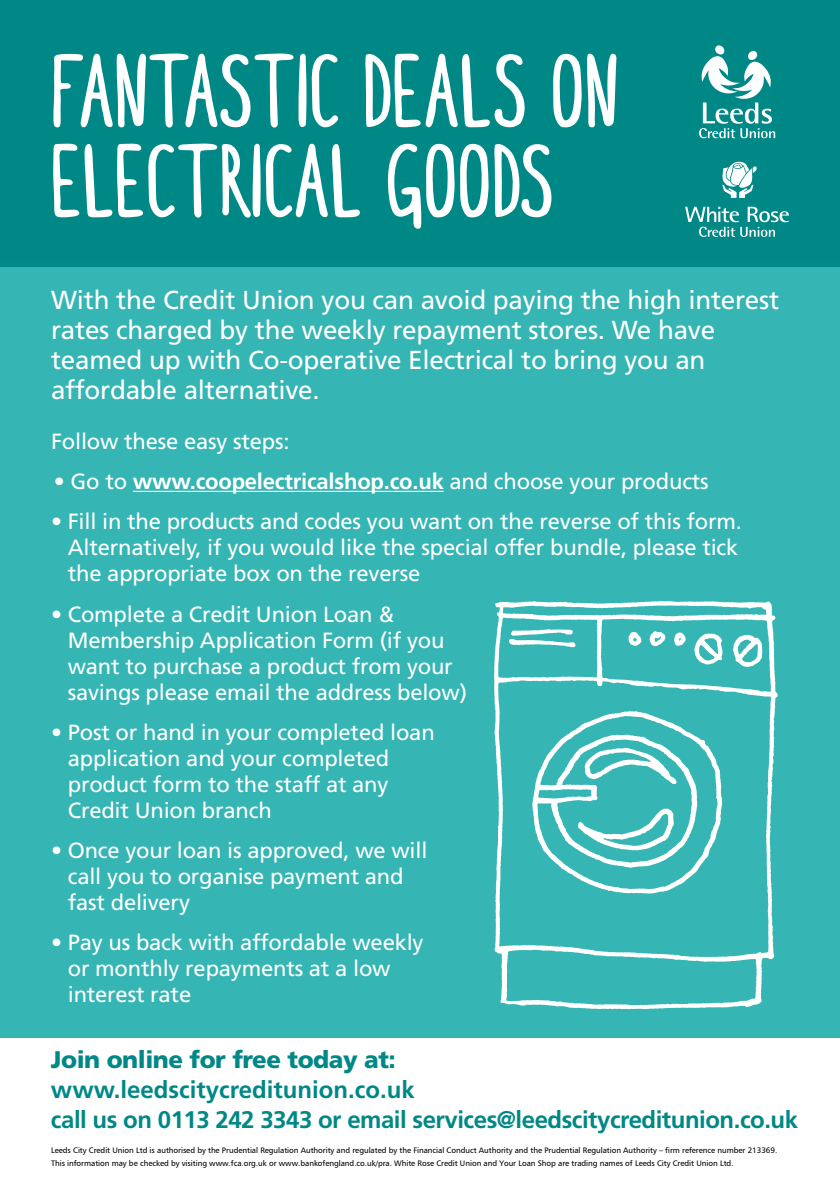
<style>
.page{position:relative;width:840px;height:1191px;background:#fff}
.page>*{position:absolute;margin:0;border:0;box-sizing:border-box;transform-origin:0 0}
.t1{font:98px/90px "Itchy Handwriting";letter-spacing:-.005em;color:#fff;scale:1.17 1}
.t2{font:26px/30px "Frutiger";letter-spacing:-.01em;color:#fff}
.t3{font:700 24px/30px "Frutiger";letter-spacing:-.02em;color:#008887}
.t4{font:900 24px "Frutiger";letter-spacing:-.02em;color:#008887}
.t5{font:22px/26px "Frutiger";letter-spacing:-.01em;color:#fff}
.t6{font:700 22px "Frutiger";letter-spacing:-.01em;color:#fff}
.t7{font:8px/12.8px "Humanist 777 BT Roman B";letter-spacing:-.005em;color:#000}
.s1{font-weight:400}
</style>
<div class="page">
<div style="left:0;top:0;width:839px;height:1037px;background:#35b5b3"></div>
<div style="left:0;top:0;width:839px;height:266px;background:#008887"></div>
<svg style="left:699px;top:45px;width:75px;height:93px"></svg>
<svg style="left:722px;top:161px;width:35px;height:37px"></svg>
<svg style="left:685px;top:207px;width:103px;height:30px"></svg>
<svg style="left:53px;top:53px;width:285px;height:75px"></svg>
<svg style="left:365px;top:53px;width:160px;height:75px"></svg>
<svg style="left:553px;top:53px;width:64px;height:75px"></svg>
<svg style="left:53px;top:143px;width:307px;height:75px"></svg>
<svg style="left:387px;top:143px;width:165px;height:86px"></svg>
<hr style="left:133px;top:491px;width:310px;height:1px;background:#fff">
<svg style="left:494px;top:601px;width:283px;height:408px"></svg>
<svg style="left:508px;top:629px;width:67px;height:18px"></svg>
<h1 class="t1" style="left:51px;top:49px;width:487px">FANTASTIC DEALS ON<br>ELECTRICAL GOODS</h1>
<p class="t2" style="left:51px;top:285px;width:729px">With the Credit Union you can avoid paying the high interest rates charged by the weekly repayment stores. We have teamed up with Co-operative Electrical to bring you an affordable alternative.</p>
<p class="t5" style="left:51px;top:428px;width:240px">Follow these easy steps:</p>
<p class="t6" style="left:54px;top:468px;width:656px"><span class="s1">• Go to</span> www.coopelectricalshop.co.uk <span class="s1">and choose your products</span></p>
<p class="t5" style="left:68px;top:509px;width:675px;text-indent:-17px">• Fill in the products and codes you want on the reverse of this form.<br>Alternatively, if you would like the special offer bundle, please tick the appropriate box on the reverse</p>
<p class="t5" style="left:68px;top:601px;width:400px;text-indent:-17px">• Complete a Credit Union Loan &amp; Membership Application Form (if you want to purchase a product from your savings please email the address below)</p>
<p class="t5" style="left:68px;top:719px;width:368px;text-indent:-17px">• Post or hand in your completed loan application and your completed product form to the staff at any<br>Credit Union branch</p>
<p class="t5" style="left:68px;top:837px;width:361px;text-indent:-17px">• Once your loan is approved, we will call you to organise payment and fast delivery</p>
<p class="t5" style="left:68px;top:929px;width:357px;text-indent:-17px">• Pay us back with affordable weekly or monthly repayments at a low interest rate</p>
<p class="t4" style="left:51px;top:1045px;width:346px">Join online for free today at:</p>
<p class="t3" style="left:51px;top:1075px;width:748px">www.leedscitycreditunion.co.uk<br>call us on 0113 242 3343 or email services@leedscitycreditunion.co.uk</p>
<p class="t7" style="left:51px;top:1144px;width:727px">Leeds City Credit Union Ltd is authorised by the Prudential Regulation Authority and regulated by the Financial Conduct Authority and the Prudential Regulation Authority – firm reference number 213369.<br>This information may be checked by visiting www.fca.org.uk or www.bankofengland.co.uk/pra. White Rose Credit Union and Your Loan Shop are trading names of Leeds City Credit Union Ltd.</p>
</div>
